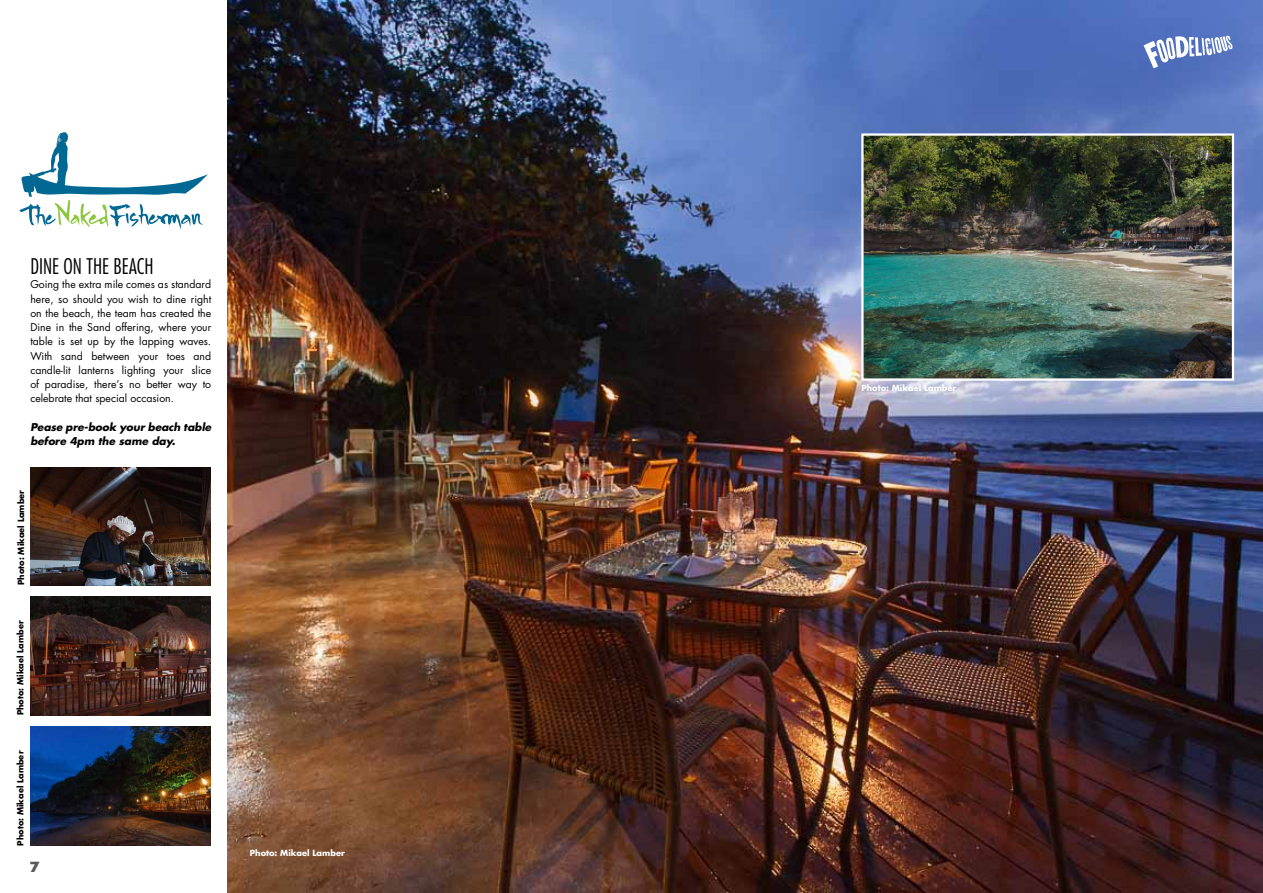
<style>
.page{position:relative;width:1263px;height:893px;background:#fff}
.page>*{position:absolute;margin:0;border:0;box-sizing:border-box;transform-origin:0 0}
.t1{font:300 condensed 21px "Futura";color:#000}
.t2{font:800 15px "Humanist 521 BT";color:#58585a}
.t3{font:10.5px/14.2px "Futura";color:#000;text-align:justify}
.t4{font:italic 700 10.5px/14.2px "Futura";color:#000}
.t5{font:700 8.25px "Futura";color:#000}
.t6{font:700 8.25px "Futura";color:#fff}
</style>
<div class="page">
<img style="left:228px;top:0;width:1035px;height:892px">
<img style="left:864px;top:136px;width:367px;height:242px">
<div style="left:861px;top:133px;width:373px;height:248px;border:2px solid #fff"></div>
<svg style="left:1143px;top:36px;width:89px;height:32px"></svg>
<svg style="left:19px;top:132px;width:189px;height:97px"></svg>
<img style="left:30px;top:467px;width:180px;height:118px">
<img style="left:30px;top:596px;width:180px;height:119px">
<img style="left:30px;top:727px;width:180px;height:119px">
<h1 class="t1" style="left:30px;top:253px;width:125px">DINE ON THE BEACH</h1>
<p class="t3" style="left:30px;top:277px;width:182px">Going the extra mile comes as standard here, so should you wish to dine right on the beach, the team has created the Dine in the Sand offering, where your table is set up by the lapping waves.<br>With sand between your toes and candle-lit lanterns lighting your slice of paradise, there’s no better way to celebrate that special occasion.</p>
<p class="t4" style="left:30px;top:420px;width:182px">Pease pre-book your beach table before 4pm the same day.</p>
<p class="t5" style="left:15px;top:585px;width:96px;rotate:-90deg">Photo: Mikael Lamber</p>
<p class="t5" style="left:15px;top:715px;width:96px;rotate:-90deg">Photo: Mikael Lamber</p>
<p class="t5" style="left:15px;top:846px;width:96px;rotate:-90deg">Photo: Mikael Lamber</p>
<h2 class="t2" style="left:30px;top:858px;width:11px">7</h2>
<p class="t6" style="left:250px;top:847px;width:96px">Photo: Mikael Lamber</p>
<p class="t6" style="left:861px;top:382px;width:96px">Photo: Mikael Lamber</p>
</div>
